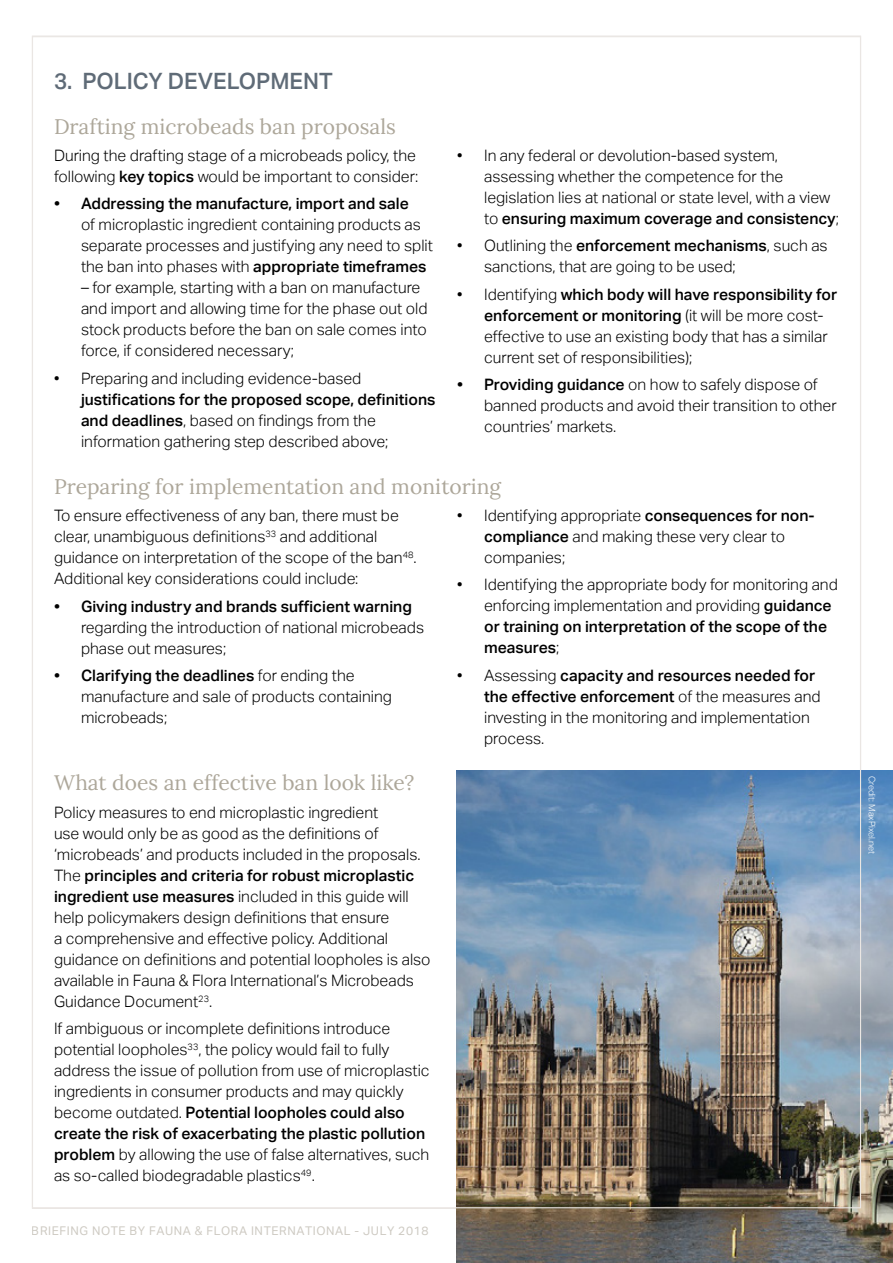
<style>
.page{position:relative;width:893px;height:1263px;background:#fff}
.page>*{position:absolute;margin:0;border:0;box-sizing:border-box;transform-origin:0 0}
.t1{font:500 22.5px "Aktiv Grotesk";color:#5f6b77}
.t2{font:21px "Lora";color:#ada79a}
.t3{font:300 15.75px/21px "Aktiv Grotesk";color:#000}
.t4{font:500 15.75px "Aktiv Grotesk";color:#000}
.t5{font:12px "Aktiv Grotesk";letter-spacing:.05em;color:#ada79a}
.t6{font:300 9px "Aktiv Grotesk";color:#fff}
.s1{font-weight:500}
</style>
<div class="page">
<img style="left:456px;top:771px;width:437px;height:492px">
<h1 class="t1" style="left:54px;top:68px;width:280px">3. POLICY DEVELOPMENT</h1>
<h2 class="t2" style="left:54px;top:110px;width:343px">Drafting microbeads ban proposals</h2>
<p class="t3" style="left:54px;top:145px;width:366px">During the drafting stage of a microbeads policy, the following <span class="s1">key topics</span> would be important to consider:</p>
<p class="t4" style="left:54px;top:195px;width:356px">• Addressing the manufacture, import and sale</p>
<p class="t3" style="left:81px;top:214px;width:353px">of microplastic ingredient containing products as separate processes and justifying any need to split the ban into phases with <span class="s1">appropriate timeframes</span></p>
<p class="t3" style="left:81px;top:277px;width:348px">– for example, starting with a ban on manufacture and import and allowing time for the phase out old stock products before the ban on sale comes into force, if considered necessary;</p>
<p class="t3" style="left:54px;top:368px;width:309px">• Preparing and including evidence-based</p>
<p class="t3" style="left:81px;top:389px;width:356px"><span class="s1">justifications for the proposed scope, definitions and deadlines</span>, based on findings from the information gathering step described above;</p>
<p class="t3" style="left:484px;top:145px;width:356px;text-indent:-27px">• In any federal or devolution-based system, assessing whether the competence for the legislation lies at national or state level, with a view to <span class="s1">ensuring maximum coverage and consistency</span>;</p>
<p class="t3" style="left:484px;top:235px;width:345px;text-indent:-27px">• Outlining the <span class="s1">enforcement mechanisms</span>, such as sanctions, that are going to be used;</p>
<p class="t3" style="left:484px;top:284px;width:355px;text-indent:-27px">• Identifying <span class="s1">which body will have responsibility for enforcement or monitoring</span> (it will be more cost&shy;effective to use an existing body that has a similar current set of responsibilities);</p>
<p class="t3" style="left:484px;top:374px;width:354px;text-indent:-27px"><span class="s1">• Providing guidance</span> on how to safely dispose of banned products and avoid their transition to other countries’ markets.</p>
<h2 class="t2" style="left:54px;top:470px;width:449px">Preparing for implementation and monitoring</h2>
<p class="t3" style="left:54px;top:505px;width:364px">To ensure effectiveness of any ban, there must be clear, unambiguous definitions<sup>33</sup> and additional guidance on interpretation of the scope of the ban<sup>48</sup>.<br>Additional key considerations could include:</p>
<p class="t4" style="left:54px;top:597px;width:360px">• Giving industry and brands sufficient warning</p>
<p class="t3" style="left:81px;top:617px;width:345px">regarding the introduction of national microbeads phase out measures;</p>
<p class="t3" style="left:81px;top:665px;width:313px;text-indent:-27px"><span class="s1">• Clarifying the deadlines</span> for ending the manufacture and sale of products containing microbeads;</p>
<p class="t3" style="left:484px;top:505px;width:332px;text-indent:-27px">• Identifying appropriate <span class="s1">consequences for non&shy;compliance</span> and making these very clear to companies;</p>
<p class="t3" style="left:484px;top:574px;width:355px;text-indent:-27px">• Identifying the appropriate body for monitoring and enforcing implementation and providing <span class="s1">guidance or training on interpretation of the scope of the measures</span>;</p>
<p class="t3" style="left:484px;top:665px;width:338px;text-indent:-27px">• Assessing <span class="s1">capacity and resources needed for the effective enforcement</span> of the measures and investing in the monitoring and implementation process.</p>
<h2 class="t2" style="left:54px;top:767px;width:362px">What does an effective ban look like?</h2>
<p class="t6" style="left:877px;top:776px;width:79px;rotate:90deg">Credit: MaxPixel.net</p>
<p class="t3" style="left:54px;top:802px;width:378px">Policy measures to end microplastic ingredient<br>use would only be as good as the definitions of ‘microbeads’ and products included in the proposals.<br>The <span class="s1">principles and criteria for robust microplastic ingredient use measures</span> included in this guide will help policymakers design definitions that ensure<br>a comprehensive and effective policy. Additional guidance on definitions and potential loopholes is also available in Fauna &amp; Flora International’s Microbeads Guidance Document<sup>23</sup>.</p>
<p class="t3" style="left:54px;top:1018px;width:377px">If ambiguous or incomplete definitions introduce potential loopholes<sup>33</sup>, the policy would fail to fully address the issue of pollution from use of microplastic ingredients in consumer products and may quickly become outdated. <span class="s1">Potential loopholes could also create the risk of exacerbating the plastic pollution problem</span> by allowing the use of false alternatives, such as so-called biodegradable plastics<sup>49</sup>.</p>
<p class="t5" style="left:32px;top:1224px;width:398px">BRIEFING NOTE BY FAUNA &amp; FLORA INTERNATIONAL - JULY 2018</p>
</div>
